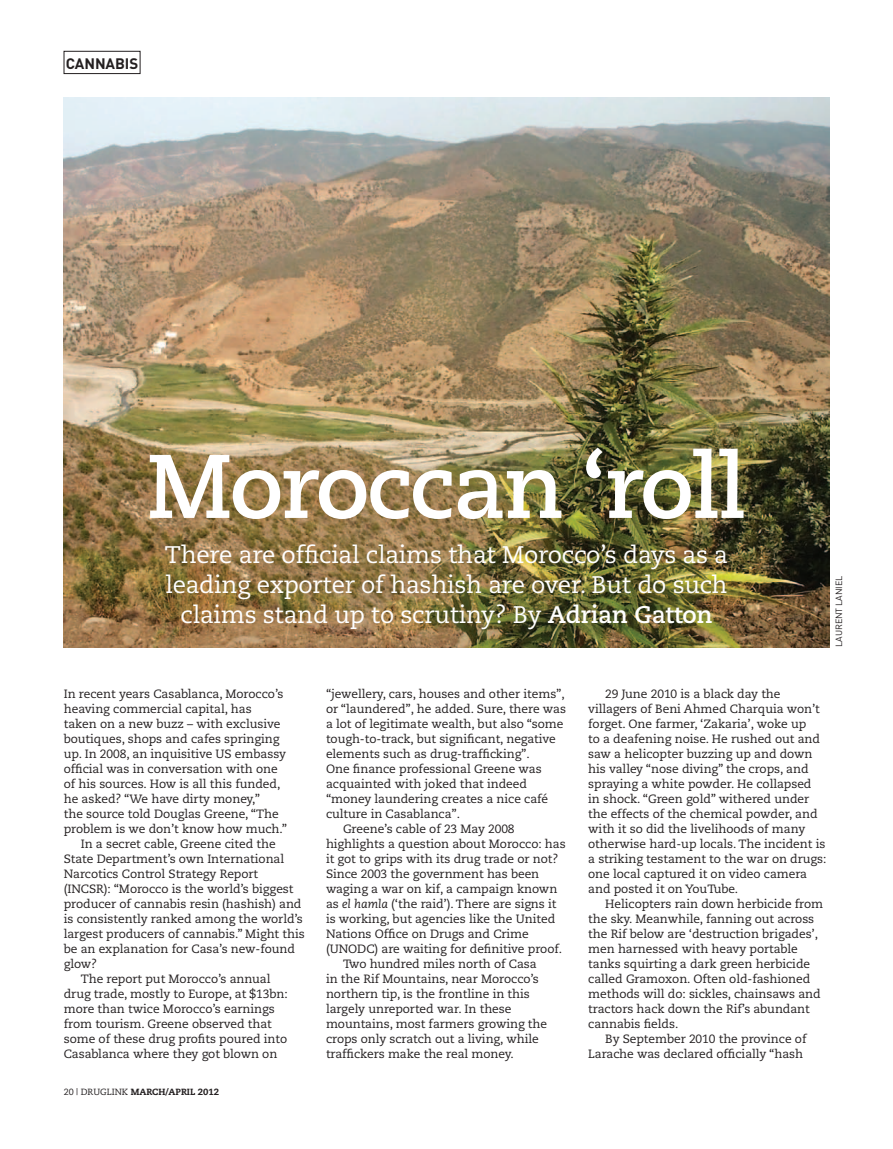
<style>
.page{position:relative;width:893px;height:1149px;background:#fff}
.page>*{position:absolute;margin:0;border:0;box-sizing:border-box;transform-origin:0 0}
.t1{font:700 90px "Caecilia";letter-spacing:-.025em;color:#fff}
.t2{font:24px/30px "Caecilia";letter-spacing:-.01em;color:#fff;text-align:center}
.t3{font:700 15px "DIN";color:#231f20}
.t4{font:12px/15px "Caecilia";letter-spacing:-.005em;color:#231f20}
.t5{font:800 9px "Caecilia";color:#231f20}
.t6{font:9px "DIN";color:#231f20}
.s1{font-weight:700}
.s2{font-weight:400}
.s3{font-style:italic}
</style>
<div class="page">
<img style="left:64px;top:97px;width:765px;height:550px">
<div style="left:64px;top:51px;width:76px;height:23px;border:1px solid #231f20"></div>
<p class="t3" style="left:66px;top:53px;width:20px">CANNABIS</p>
<h1 class="t1" style="left:147px;top:433px;width:600px">Moroccan ‘roll</h1>
<h2 class="t2" style="left:165px;top:540px;width:565px">There are official claims that Morocco’s days as a leading exporter of hashish are over. But do such claims stand up to scrutiny? By <span class="s1">Adrian Gatton</span></h2>
<p class="t6" style="left:833px;top:646px;width:73px;rotate:-90deg">Laurent Lani el</p>
<p class="t4" style="left:64px;top:686px;width:221px">In recent years Casablanca, Morocco’s</p>
<p class="t4" style="left:64px;top:701px;width:189px">heaving commercial capital, has</p>
<p class="t4" style="left:64px;top:716px;width:218px">taken on a new buzz – with exclusive</p>
<p class="t4" style="left:64px;top:731px;width:217px">boutiques, shops and cafes springing</p>
<p class="t4" style="left:64px;top:746px;width:224px">up. In 2008, an inquisitive US embassy</p>
<p class="t4" style="left:64px;top:761px;width:215px">official was in conversation with one</p>
<p class="t4" style="left:64px;top:776px;width:218px">of his sources. How is all this funded,</p>
<p class="t4" style="left:64px;top:791px;width:198px">he asked? “We have dirty money,”</p>
<p class="t4" style="left:64px;top:806px;width:216px">the source told Douglas Greene, “The</p>
<p class="t4" style="left:64px;top:821px;width:225px">problem is we don’t know how much.”</p>
<p class="t4" style="left:81px;top:836px;width:197px">In a secret cable, Greene cited the</p>
<p class="t4" style="left:64px;top:851px;width:222px">State Department’s own International</p>
<p class="t4" style="left:64px;top:866px;width:196px">Narcotics Control Strategy Report</p>
<p class="t4" style="left:64px;top:881px;width:12px">(INCSR</p>
<p class="t4" style="left:104px;top:881px;width:191px">): “Morocco is the world’s biggest</p>
<p class="t4" style="left:64px;top:896px;width:239px">producer of cannabis resin (hashish) and</p>
<p class="t4" style="left:64px;top:911px;width:241px">is consistently ranked among the world’s</p>
<p class="t4" style="left:64px;top:926px;width:242px">largest producers of cannabis.” Might this</p>
<p class="t4" style="left:64px;top:941px;width:233px">be an explanation for Casa’s new-found</p>
<p class="t4" style="left:64px;top:956px;width:35px">glow?</p>
<p class="t4" style="left:81px;top:971px;width:191px">The report put Morocco’s annual</p>
<p class="t4" style="left:64px;top:986px;width:226px">drug trade, mostly to Europe, at $13bn:</p>
<p class="t4" style="left:64px;top:1001px;width:212px">more than twice Morocco’s earnings</p>
<p class="t4" style="left:64px;top:1016px;width:210px">from tourism. Greene observed that</p>
<p class="t4" style="left:64px;top:1031px;width:225px">some of these drug profits poured into</p>
<p class="t4" style="left:64px;top:1046px;width:215px">Casablanca where they got blown on</p>
<p class="t5" style="left:64px;top:1085px;width:157px"><span class="s2">20 | Druglink</span> MARCH/APRIL 2012</p>
<p class="t4" style="left:326px;top:686px;width:240px">“jewellery, cars, houses and other items”,</p>
<p class="t4" style="left:326px;top:701px;width:242px">or “laundered”, he added. Sure, there was</p>
<p class="t4" style="left:326px;top:716px;width:239px">a lot of legitimate wealth, but also “some</p>
<p class="t4" style="left:326px;top:731px;width:231px">tough-to-track, but significant, negative</p>
<p class="t4" style="left:326px;top:746px;width:205px">elements such as drug-trafficking”.</p>
<p class="t4" style="left:326px;top:761px;width:217px">One finance professional Greene was</p>
<p class="t4" style="left:326px;top:776px;width:203px">acquainted with joked that indeed</p>
<p class="t4" style="left:326px;top:791px;width:224px">“money laundering creates a nice café</p>
<p class="t4" style="left:326px;top:806px;width:136px">culture in Casablanca”.</p>
<p class="t4" style="left:343px;top:821px;width:173px">Greene’s cable of 23 May 2008</p>
<p class="t4" style="left:326px;top:836px;width:241px">highlights a question about Morocco: has</p>
<p class="t4" style="left:326px;top:851px;width:234px">it got to grips with its drug trade or not?</p>
<p class="t4" style="left:326px;top:866px;width:215px">Since 2003 the government has been</p>
<p class="t4" style="left:326px;top:881px;width:233px">waging a war on kif, a campaign known</p>
<p class="t4" style="left:326px;top:896px;width:232px">as <span class="s3">el hamla</span> (‘the raid’). There are signs it</p>
<p class="t4" style="left:326px;top:911px;width:231px">is working, but agencies like the United</p>
<p class="t4" style="left:326px;top:926px;width:204px">Nations Office on Drugs and Crime</p>
<p class="t4" style="left:326px;top:941px;width:14px">(UNO</p>
<p class="t4" style="left:357px;top:941px;width:206px">DC) are waiting for definitive proof.</p>
<p class="t4" style="left:343px;top:956px;width:195px">Two hundred miles north of Casa</p>
<p class="t4" style="left:326px;top:971px;width:214px">in the Rif Mountains, near Morocco’s</p>
<p class="t4" style="left:326px;top:986px;width:205px">northern tip, is the frontline in this</p>
<p class="t4" style="left:326px;top:1001px;width:187px">largely unreported war. In these</p>
<p class="t4" style="left:326px;top:1016px;width:223px">mountains, most farmers growing the</p>
<p class="t4" style="left:326px;top:1031px;width:214px">crops only scratch out a living, while</p>
<p class="t4" style="left:326px;top:1046px;width:189px">traffickers make the real money.</p>
<p class="t4" style="left:588px;top:686px;width:240px;text-indent:17px">29 June 2010 is a black day the villagers of Beni Ahmed Charquia won’t forget. One farmer, ‘Zakaria’, woke up<br>to a deafening noise. He rushed out and saw a helicopter buzzing up and down his valley “nose diving” the crops, and spraying a white powder. He collapsed<br>in shock. “Green gold” withered under the effects of the chemical powder, and with it so did the livelihoods of many otherwise hard-up locals. The incident is a striking testament to the war on drugs: one local captured it on video camera and posted it on YouTube.</p>
<p class="t4" style="left:588px;top:896px;width:236px;text-indent:17px">Helicopters rain down herbicide from the sky. Meanwhile, fanning out across the Rif below are ‘destruction brigades’, men harnessed with heavy portable tanks squirting a dark green herbicide called Gramoxon. Often old-fashioned methods will do: sickles, chainsaws and tractors hack down the Rif’s abundant cannabis fields.</p>
<p class="t4" style="left:588px;top:1031px;width:220px;text-align:right">By September 2010 the province of<br>Larache was declared officially “hash</p>
</div>
